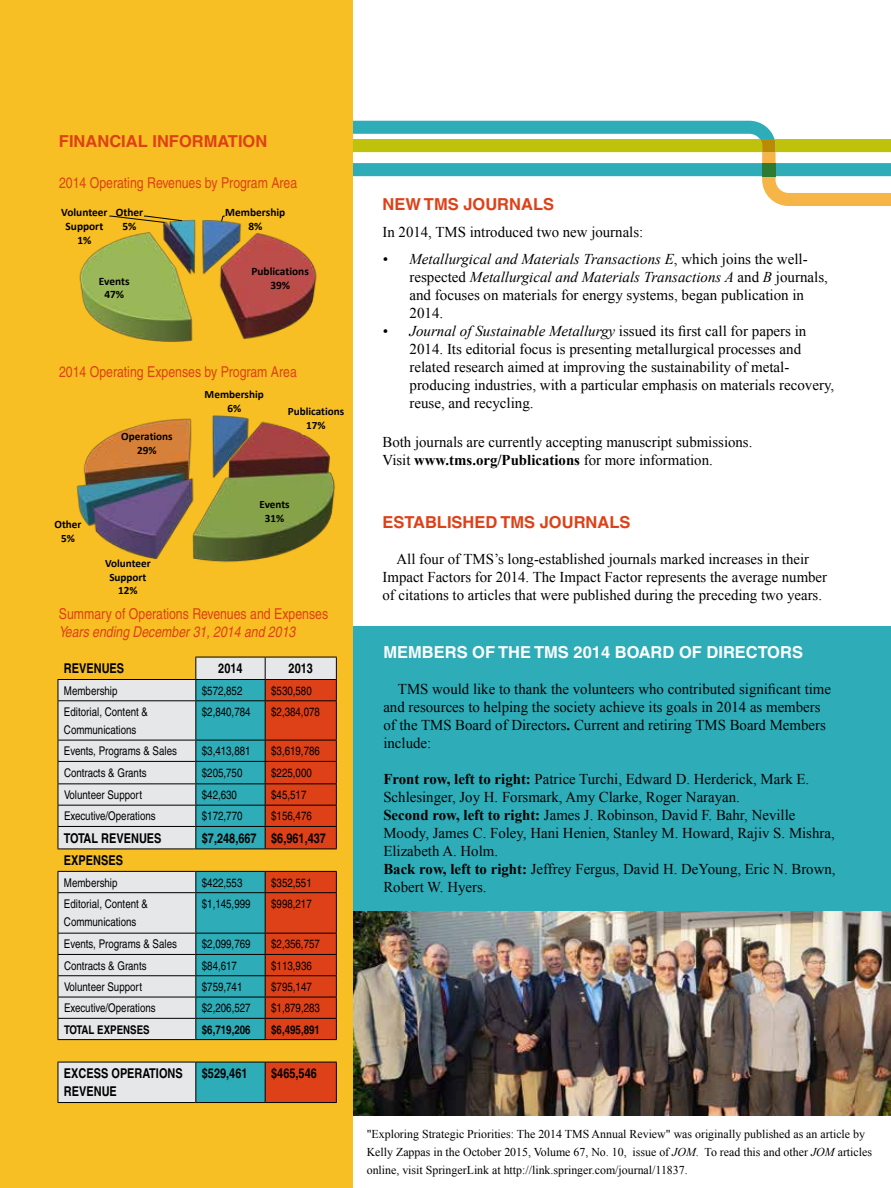
<style>
.page{position:relative;width:891px;height:1188px;background:#fff}
.page>*{position:absolute;margin:0;border:0;box-sizing:border-box;transform-origin:0 0}
.t1{font:700 16.5px "Helvetica";color:#de4017}
.t2{font:700 16.5px "Helvetica";color:#fff}
.t3{font:15px/18px "Times New Roman";color:#000}
.t4{font:condensed 15px "Helvetica";color:#de4017}
.t5{font:italic condensed 15px "Helvetica";color:#de4017}
.t6{font:700 condensed 13.5px/18px "Helvetica";color:#000}
.t7{font:condensed 12px/18px "Helvetica";color:#000}
.t8{font:12px/18px "Times New Roman";color:#000}
.t9{font:700 condensed 12px "Helvetica";color:#000}
.t10{font:700 11.4px/14px "Calibri";color:#000;text-align:center}
.t11{font:700 11.25px/13.6px "Calibri";color:#000;text-align:center}
.s1{font-style:italic}
.s2{font-weight:700}
</style>
<div class="page">
<div style="left:346px;top:626px;width:545px;height:489px;background:#2eadb8"></div>
<img style="left:353px;top:911px;width:538px;height:204px">
<div style="left:0;top:0;width:353px;height:1188px;background:#f7bf24"></div>
<svg style="left:0;top:113px;width:891px;height:253px"></svg>
<svg style="left:50px;top:390px;width:301px;height:210px;background:#bf9935"></svg>
<svg style="left:58px;top:657px;width:137px;height:445px;background:#e6dec7"></svg>
<hr style="left:58px;top:871px;width:137px;height:1px;background:#000">
<svg style="left:58px;top:872px;width:1px;height:20px"></svg>
<hr style="left:58px;top:892px;width:137px;height:1px;background:#000">
<hr style="left:58px;top:893px;width:1px;height:40px;background:#000">
<hr style="left:58px;top:933px;width:137px;height:1px;background:#000">
<hr style="left:58px;top:954px;width:137px;height:1px;background:#000">
<hr style="left:58px;top:975px;width:137px;height:1px;background:#000">
<hr style="left:58px;top:997px;width:137px;height:1px;background:#000">
<hr style="left:58px;top:1018px;width:137px;height:1px;background:#000">
<svg style="left:58px;top:934px;width:1px;height:105px"></svg>
<hr style="left:58px;top:1039px;width:137px;height:1px;background:#000">
<hr style="left:58px;top:1062px;width:137px;height:1px;background:#000">
<hr style="left:58px;top:1062px;width:1px;height:40px;background:#000">
<hr style="left:58px;top:1102px;width:137px;height:1px;background:#000">
<hr style="left:58px;top:679px;width:137px;height:1px;background:#000">
<svg style="left:58px;top:680px;width:1px;height:20px"></svg>
<hr style="left:58px;top:700px;width:137px;height:1px;background:#000">
<hr style="left:58px;top:701px;width:1px;height:39px;background:#000">
<hr style="left:58px;top:740px;width:137px;height:1px;background:#000">
<hr style="left:58px;top:761px;width:137px;height:1px;background:#000">
<hr style="left:58px;top:783px;width:137px;height:1px;background:#000">
<hr style="left:58px;top:805px;width:137px;height:1px;background:#000">
<hr style="left:58px;top:826px;width:137px;height:1px;background:#000">
<svg style="left:58px;top:740px;width:1px;height:109px"></svg>
<hr style="left:58px;top:849px;width:137px;height:1px;background:#000">
<svg style="left:195px;top:657px;width:142px;height:446px;background:#8e7b60"></svg>
<hr style="left:265px;top:1062px;width:1px;height:40px;background:#000">
<div style="left:301px;top:428px;width:7px;height:7px;background:#f7bf24;border-radius:50%"></div>
<hr style="left:890px;top:147px;width:1px;height:448px;background:#2eadb8">
<hr style="left:890px;top:605px;width:1px;height:38px;background:#f7bf24">
<p class="t1" style="left:59px;top:131px;width:210px">FINANCIAL INFORMATION</p>
<p class="t4" style="left:59px;top:174px;width:240px">2014 Operating Revenues by Program Area</p>
<p class="t10" style="left:61px;top:205px;width:48px">Volunteer<br>Support<br>1%</p>
<p class="t10" style="left:116px;top:205px;width:29px">Other<br>5%</p>
<p class="t10" style="left:99px;top:274px;width:32px">Events<br>47%</p>
<p class="t10" style="left:225px;top:205px;width:62px">Membership<br>8%</p>
<p class="t10" style="left:251px;top:264px;width:59px">Publications<br>39%</p>
<p class="t4" style="left:59px;top:363px;width:239px">2014 Operating Expenses by Program Area</p>
<p class="t11" style="left:121px;top:430px;width:53px">Operations<br>29%</p>
<p class="t11" style="left:54px;top:518px;width:29px">Other<br>5%</p>
<p class="t11" style="left:105px;top:557px;width:47px">Volunteer<br>Support<br>12%</p>
<p class="t11" style="left:205px;top:388px;width:61px">Membership<br>6%</p>
<p class="t11" style="left:288px;top:405px;width:58px">Publications<br>17%</p>
<p class="t11" style="left:260px;top:498px;width:32px">Events<br>31%</p>
<p class="t4" style="left:59px;top:605px;width:271px">Summary of Operations Revenues and Expenses</p>
<p class="t5" style="left:59px;top:623px;width:238px">Years ending December 31, 2014 and 2013</p>
<p class="t6" style="left:64px;top:660px;width:62px">REVENUES</p>
<p class="t6" style="left:218px;top:660px;width:26px">2014</p>
<p class="t6" style="left:289px;top:660px;width:26px">2013</p>
<p class="t7" style="left:64px;top:682px;width:55px">Membership</p>
<p class="t7" style="left:202px;top:682px;width:42px">$572,852</p>
<p class="t7" style="left:271px;top:682px;width:42px">$530,580</p>
<p class="t7" style="left:64px;top:703px;width:86px">Editorial, Content &amp;<br>Communications</p>
<p class="t7" style="left:202px;top:703px;width:50px">$2,840,784</p>
<p class="t7" style="left:271px;top:703px;width:50px">$2,384,078</p>
<p class="t7" style="left:64px;top:742px;width:114px">Events, Programs &amp; Sales</p>
<p class="t7" style="left:202px;top:742px;width:50px">$3,413,881</p>
<p class="t7" style="left:271px;top:742px;width:50px">$3,619,786</p>
<p class="t7" style="left:64px;top:763px;width:84px">Contracts &amp; Grants</p>
<p class="t7" style="left:202px;top:763px;width:42px">$205,750</p>
<p class="t7" style="left:271px;top:763px;width:42px">$225,000</p>
<p class="t7" style="left:64px;top:786px;width:80px">Volunteer Support</p>
<p class="t7" style="left:202px;top:786px;width:37px">$42,630</p>
<p class="t7" style="left:271px;top:786px;width:37px">$45,517</p>
<p class="t7" style="left:64px;top:807px;width:93px">Executive/Operations</p>
<p class="t7" style="left:202px;top:807px;width:42px">$172,770</p>
<p class="t7" style="left:271px;top:807px;width:42px">$156,476</p>
<p class="t6" style="left:64px;top:829px;width:99px">TOTAL REVENUES</p>
<p class="t6" style="left:202px;top:829px;width:126px">$7,248,667 $6,961,437</p>
<p class="t6" style="left:64px;top:851px;width:61px">EXPENSES</p>
<p class="t7" style="left:64px;top:873px;width:55px">Membership</p>
<p class="t7" style="left:202px;top:873px;width:42px">$422,553</p>
<p class="t7" style="left:271px;top:873px;width:42px">$352,551</p>
<p class="t7" style="left:64px;top:895px;width:86px">Editorial, Content &amp;<br>Communications</p>
<p class="t7" style="left:202px;top:895px;width:50px">$1,145,999</p>
<p class="t7" style="left:271px;top:895px;width:42px">$998,217</p>
<p class="t7" style="left:64px;top:935px;width:114px">Events, Programs &amp; Sales</p>
<p class="t7" style="left:202px;top:935px;width:50px">$2,099,769</p>
<p class="t7" style="left:271px;top:935px;width:50px">$2,356,757</p>
<p class="t7" style="left:64px;top:957px;width:84px">Contracts &amp; Grants</p>
<p class="t7" style="left:202px;top:957px;width:37px">$84,617</p>
<p class="t7" style="left:271px;top:957px;width:42px">$113,936</p>
<p class="t7" style="left:64px;top:978px;width:80px">Volunteer Support</p>
<p class="t7" style="left:202px;top:978px;width:42px">$759,741</p>
<p class="t7" style="left:271px;top:978px;width:42px">$795,147</p>
<p class="t7" style="left:64px;top:999px;width:93px">Executive/Operations</p>
<p class="t7" style="left:202px;top:999px;width:50px">$2,206,527</p>
<p class="t7" style="left:271px;top:999px;width:50px">$1,879,283</p>
<p class="t9" style="left:64px;top:1022px;width:87px">TOTAL EXPENSES</p>
<p class="t9" style="left:202px;top:1022px;width:50px">$6,719,206</p>
<p class="t9" style="left:271px;top:1022px;width:50px">$6,495,891</p>
<p class="t6" style="left:64px;top:1065px;width:120px">EXCESS OPERATIONS<br>REVENUE</p>
<p class="t6" style="left:202px;top:1065px;width:47px">$529,461</p>
<p class="t6" style="left:271px;top:1065px;width:47px">$465,546</p>
<p class="t1" style="left:383px;top:194px;width:173px">NEW TMS JOURNALS</p>
<p class="t3" style="left:383px;top:223px;width:262px">In 2014, TMS introduced two new journals:</p>
<p class="t3" style="left:410px;top:250px;width:420px;text-indent:-27px"><span class="s1">• Metallurgical and Materials Transactions E</span>, which joins the well&shy;respected <span class="s1">Metallurgical and Materials Transactions A</span> and <span class="s1">B</span> journals, and focuses on materials for energy systems, began publication in 2014.</p>
<p class="t3" style="left:410px;top:322px;width:426px;text-indent:-27px"><span class="s1">• Journal of Sustainable Metallurgy</span> issued its first call for papers in 2014. Its editorial focus is presenting metallurgical processes and related research aimed at improving the sustainability of metal&shy;producing industries, with a particular emphasis on materials recovery, reuse, and recycling.</p>
<p class="t3" style="left:383px;top:433px;width:371px">Both journals are currently accepting manuscript submissions.<br>Visit <span class="s2">www.tms.org/Publications</span> for more information.</p>
<p class="t1" style="left:383px;top:512px;width:250px">ESTABLISHED TMS JOURNALS</p>
<p class="t3" style="left:383px;top:550px;width:446px;text-align:center">All four of TMS’s long-established journals marked increases in their<br>Impact Factors for 2014. The Impact Factor represents the average number of citations to articles that were published during the preceding two years.</p>
<p class="t2" style="left:383px;top:642px;width:421px">MEMBERS OF THE TMS 2014 BOARD OF DIRECTORS</p>
<p class="t3" style="left:383px;top:679px;width:449px;text-indent:15px">TMS would like to thank the volunteers who contributed significant time and resources to helping the society achieve its goals in 2014 as members of the TMS Board of Directors<span class="s2">.</span> Current and retiring TMS Board Members include:</p>
<p class="t3" style="left:383px;top:769px;width:454px"><span class="s2">Front row, left to right:</span> Patrice Turchi, Edward D. Herderick, Mark E.<br>Schlesinger, Joy H. Forsmark, Amy Clarke, Roger Narayan.<br><span class="s2">Second row, left to right:</span> James J. Robinson, David F. Bahr, Neville Moody, James C. Foley, Hani Henien, Stanley M. Howard, Rajiv S. Mishra, Elizabeth A. Holm.<br><span class="s2">Back row, left to right:</span> Jeffrey Fergus, David H. DeYoung, Eric N. Brown, Robert W. Hyers.</p>
<p class="t8" style="left:367px;top:1125px;width:507px">"Exploring Strategic Priorities: The 2014 TMS Annual Review" was originally published as an article by<br>Kelly Zappas in the October 2015, Volume 67, No. 10, issue of <span class="s1">JOM</span>. To read this and other <span class="s1">JOM</span> articles online, visit SpringerLink at http://link.springer.com/journal/11837.</p>
</div>
